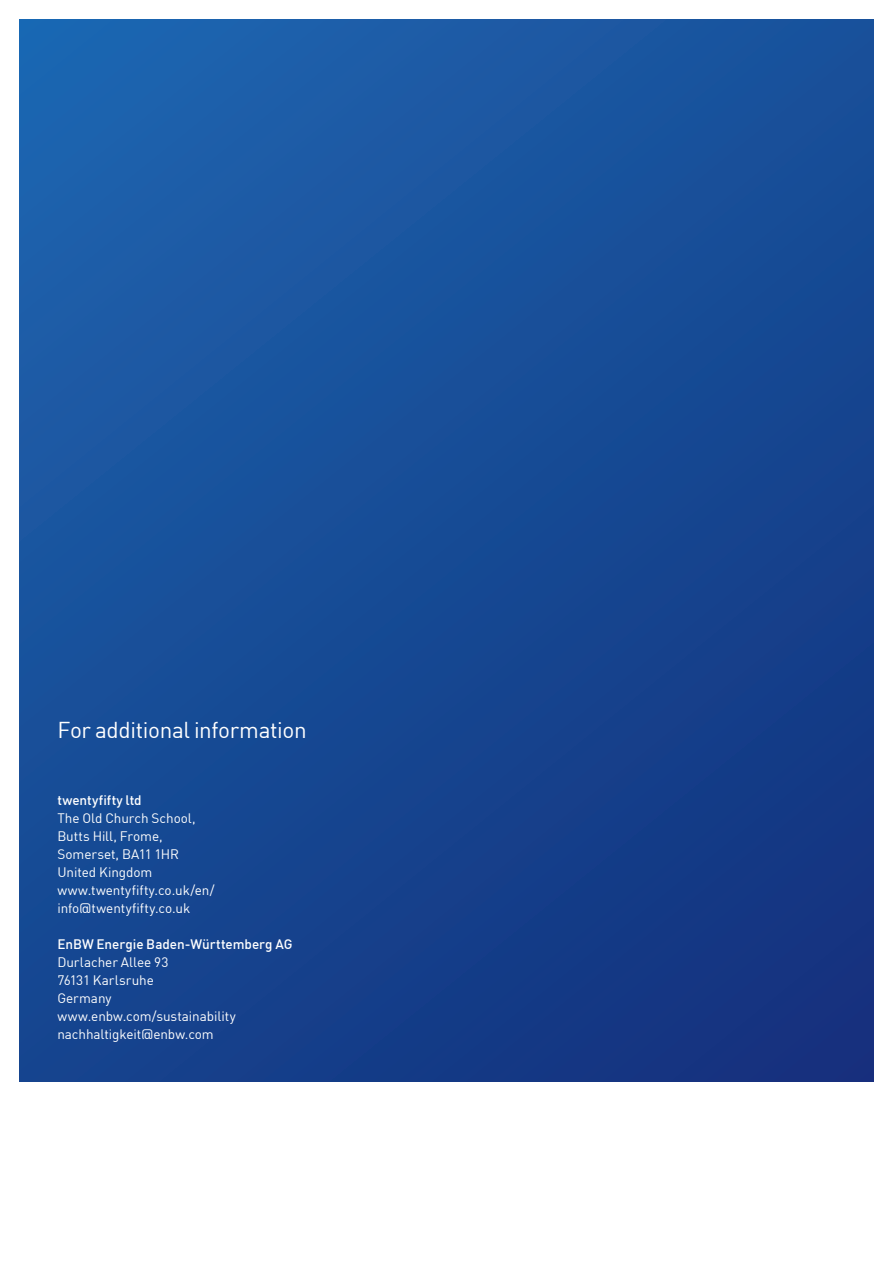
<style>
.page{position:relative;width:893px;height:1263px;background:#fff}
.page>*{position:absolute;margin:0;border:0;box-sizing:border-box;transform-origin:0 0}
.t1{font:22.5px "En BWDIN Pro";letter-spacing:-.015em;color:#fff}
.t2{font:13.5px/18px "En BWDIN Pro";letter-spacing:-.005em;color:#fff}
.t3{font:500 13.5px "En BWDIN Pro";letter-spacing:-.005em;color:#fff}
</style>
<div class="page">
<div style="left:19px;top:19px;width:855px;height:1062px;background:linear-gradient(to bottom,#1b5ca6,#143985)"></div>
<h1 class="t1" style="left:57px;top:712px;width:251px">For additional information</h1>
<p class="t3" style="left:57px;top:789px;width:86px">twentyfifty ltd</p>
<p class="t2" style="left:57px;top:808px;width:159px">The Old Church School,<br>Butts Hill, Frome,<br>Somerset, BA11 1HR<br>United Kingdom www.twentyfifty.co.uk/en/ info@twentyfifty.co.uk</p>
<p class="t3" style="left:57px;top:933px;width:237px">EnBW Energie Baden-Württemberg AG</p>
<p class="t2" style="left:57px;top:952px;width:180px">Durlacher Allee 93<br>76131 Karlsruhe<br>Germany www.enbw.com/sustainability nachhaltigkeit@enbw.com</p>
</div>
